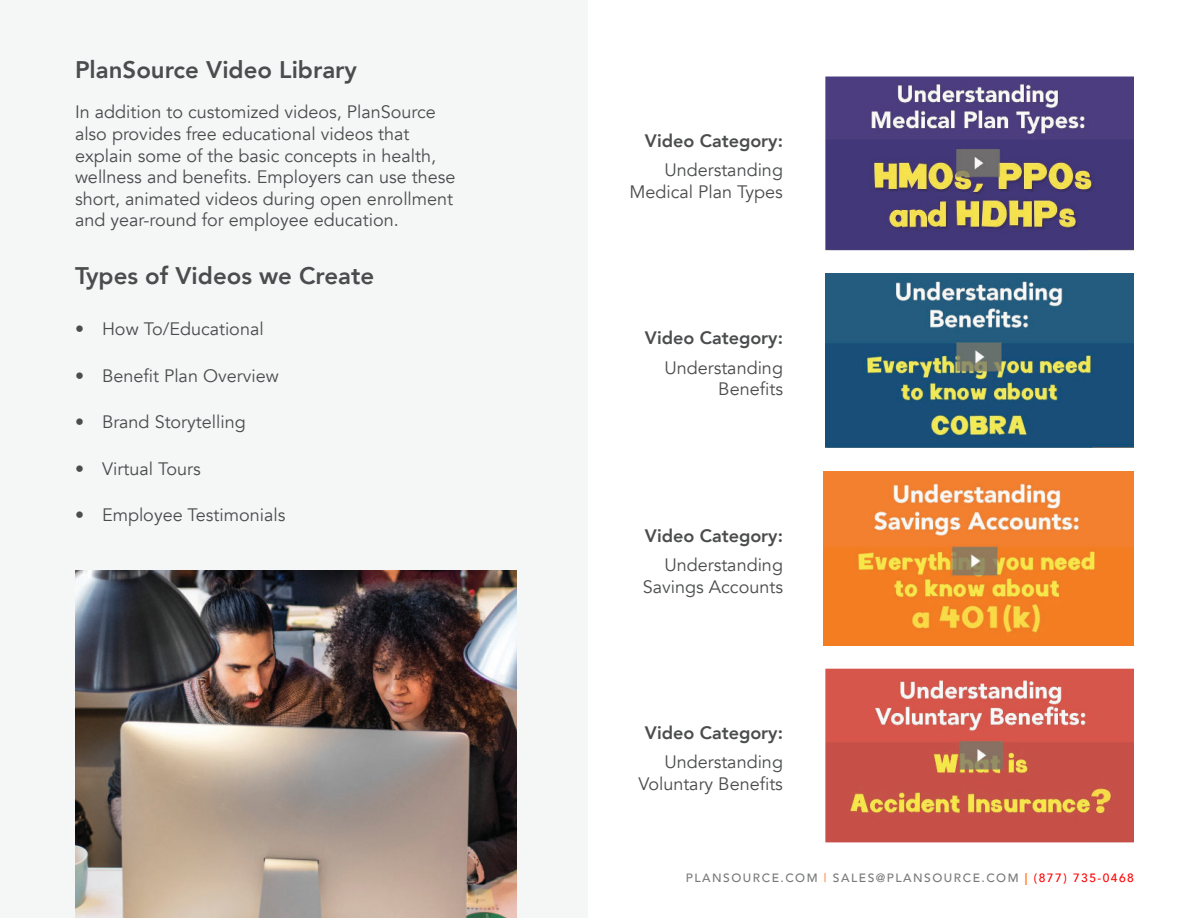
<style>
.page{position:relative;width:1188px;height:918px;background:#fff}
.page>*{position:absolute;margin:0;border:0;box-sizing:border-box;transform-origin:0 0}
.t1{font:800 24px "Avenir";color:#4b4c4d}
.t2{font:18px/21.6px "Avenir";color:#4b4c4d;text-align:right}
.t3{font:800 18px "Avenir";color:#4b4c4d}
.t4{font:500 12px "Avenir";letter-spacing:.125em;color:#78797a}
.s1{color:#ff893e}
.s2{font-weight:900;color:#ff893e}
.s3{color:#f00}
</style>
<div class="page">
<div style="left:0;top:0;width:587px;height:918px;background:#f5f7f7"></div>
<img style="left:825px;top:669px;width:309px;height:173px">
<img style="left:825px;top:274px;width:309px;height:174px">
<img style="left:824px;top:471px;width:310px;height:174px">
<img style="left:825px;top:76px;width:309px;height:174px">
<img style="left:75px;top:571px;width:442px;height:347px">
<h1 class="t1" style="left:75px;top:60px;width:284px">PlanSource Video Library</h1>
<p class="t2" style="left:75px;top:103px;width:382px;text-align:left">In addition to customized videos, PlanSource also provides free educational videos that explain some of the basic concepts in health, wellness and benefits. Employers can use these short, animated videos during open enrollment and year-round for employee education.</p>
<h1 class="t1" style="left:75px;top:265px;width:301px">Types of Videos we Create</h1>
<p class="t2" style="left:75px;top:320px;width:190px">ï How To/Educational</p>
<p class="t2" style="left:75px;top:366px;width:205px">ï Benefit Plan Overview</p>
<p class="t2" style="left:75px;top:413px;width:172px">ï Brand Storytelling</p>
<p class="t2" style="left:75px;top:459px;width:127px">ï Virtual Tours</p>
<p class="t2" style="left:75px;top:506px;width:212px">ï Employee Testimonials</p>
<p class="t3" style="left:645px;top:133px;width:140px">Video Category:</p>
<p class="t2" style="left:630px;top:159px;width:155px">Understanding<br>Medical Plan Types</p>
<p class="t3" style="left:645px;top:331px;width:140px">Video Category:</p>
<p class="t2" style="left:664px;top:357px;width:120px">Understanding<br>Benefits</p>
<p class="t3" style="left:645px;top:528px;width:140px">Video Category:</p>
<p class="t2" style="left:643px;top:554px;width:142px">Understanding<br>Savings Accounts</p>
<p class="t3" style="left:645px;top:725px;width:140px">Video Category:</p>
<p class="t2" style="left:638px;top:752px;width:146px">Understanding<br>Voluntary Benefits</p>
<p class="t4" style="left:686px;top:872px;width:450px">PLANSOURCE.COM <span class="s1">|</span> SALES@PLANSOURCE.COM <span class="s2">|</span> <span class="s3">(877) 735-0468</span></p>
</div>
